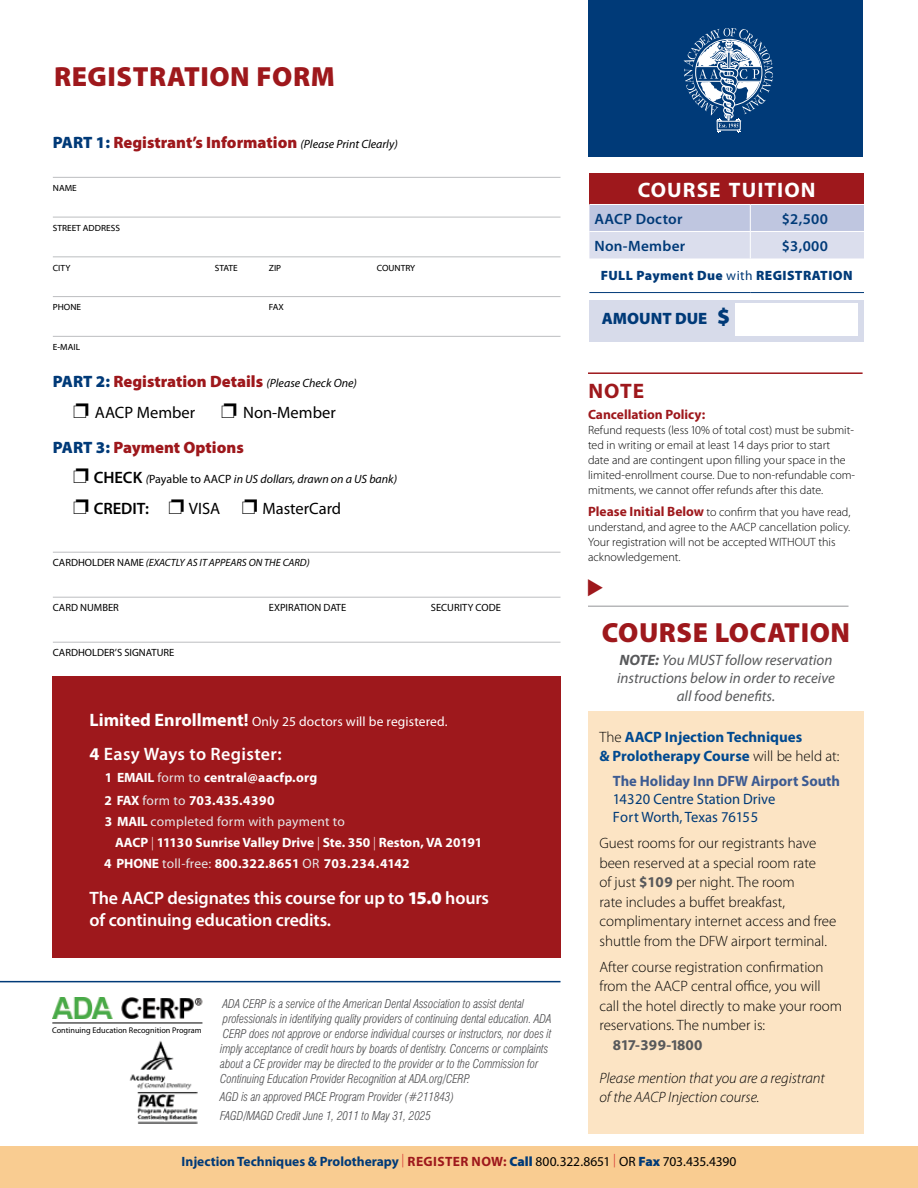
<style>
.page{position:relative;width:918px;height:1188px;background:#fff}
.page>*{position:absolute;margin:0;border:0;box-sizing:border-box;transform-origin:0 0}
.t1{font:900 27.75px "Myriad Pro";letter-spacing:.02em;color:#9e181c}
.t2{font:700 21px "Myriad Pro";letter-spacing:.05em;color:#fff}
.t3{font:700 21px "Myriad Pro";color:#9e181c}
.t4{font:600 18px/22.5px "Myriad Pro";letter-spacing:-.01em;color:#fff}
.t5{font:600 18px "Myriad Pro";letter-spacing:.02em;color:#fff}
.t6{font:900 16.5px/30.8px "Myriad Pro";color:#9e181c}
.t7{font:16.5px "Myriad Pro";color:#000}
.t8{font:900 16.5px "Myriad Pro";color:#003a78}
.t9{font:600 16.5px "Myriad Pro";color:#000}
.t10{font:300 15px/19.5px "Myriad Pro";color:#000}
.t11{font:italic 15px/18px "Myriad Pro";color:#58595b;text-align:center}
.t12{font:italic 300 15px/19.5px "Myriad Pro";color:#000}
.t13{font:700 15px/19.5px "Myriad Pro";color:#004990}
.t14{font:15px/18px "Myriad Pro";color:#003a78}
.t15{font:600 15px "Myriad Pro";letter-spacing:.02em;color:#003a78}
.t16{font:700 15px "Myriad Pro";color:#3d5b92}
.t17{font:700 15px "Myriad Pro";color:#58595b}
.t18{font:700 13.5px/22.5px "Myriad Pro";letter-spacing:.02em;color:#fff}
.t19{font:700 13.5px "Myriad Pro";color:#003a78}
.t20{font:700 13.5px "Myriad Pro";color:#fff}
.t21{font:13.5px "Myriad Pro";letter-spacing:.01em;color:#fff}
.t22{font:13.5px "Myriad Pro";letter-spacing:.02em;color:#e6e7e8}
.t23{font:900 13.5px "Myriad Pro";letter-spacing:.03em;color:#003a78}
.t24{font:700 13.5px "Myriad Pro";color:#9e181c}
.t25{font:italic 300 condensed 12px/15px "Swiss 721 BT";letter-spacing:-.01em;color:#4d4d4f}
.t26{font:300 12px/15px "Myriad Pro";color:#000}
.t27{font:italic 12px "Myriad Pro";color:#000}
.t28{font:10.5px "Myriad Pro";color:#000}
.t29{font:italic 10.5px "Myriad Pro";color:#000}
.t30{font:9px "Myriad Web Pro";color:#000}
.t31{font:8.25px "Myriad Pro";color:#000}
.s1{color:#003a78}
.s2{font-weight:400;font-style:italic;font-size:12px;color:#000}
.s3{font-weight:400;color:#000}
.s4{font-weight:600;font-style:normal;font-size:16.5px}
.s5{font-style:normal}
.s6{font-weight:700;font-size:18px}
.s7{font-weight:700}
.s8{font-weight:400;color:#e6e7e8}
.s9{font-weight:700;color:#fff}
.s10{font-weight:300}
.s11{font-weight:900}
.s12{font-weight:400}
.s13{font-size:22.5px}
.s14{font-weight:700;font-size:13.5px;color:#9e181c}
.s15{font-weight:300;color:#000}
.s16{font-weight:700;color:#58595b}
.s17{font-weight:300;color:#d2232a}
.s18{color:#9e181c}
</style>
<div class="page">
<div style="left:0;top:1147px;width:918px;height:41px;background:#f9cc91"></div>
<div style="left:590px;top:300px;width:274px;height:41px;background:#d7dbea"></div>
<hr style="left:588px;top:372px;width:275px;height:2px;background:#9e181c">
<hr style="left:53px;top:177px;width:508px;height:1px;background:#bcbec0">
<hr style="left:53px;top:217px;width:508px;height:1px;background:#bcbec0">
<hr style="left:53px;top:257px;width:508px;height:1px;background:#bcbec0">
<hr style="left:53px;top:296px;width:508px;height:1px;background:#bcbec0">
<hr style="left:53px;top:336px;width:508px;height:1px;background:#bcbec0">
<hr style="left:53px;top:552px;width:508px;height:1px;background:#bcbec0">
<hr style="left:53px;top:597px;width:508px;height:1px;background:#bcbec0">
<hr style="left:53px;top:642px;width:508px;height:1px;background:#bcbec0">
<hr style="left:588px;top:606px;width:261px;height:1px;background:#939598">
<div style="left:589px;top:173px;width:275px;height:31px;background:#9e181c"></div>
<svg style="left:589px;top:204px;width:275px;height:54px;background:#cfd3e7"></svg>
<hr style="left:589px;top:292px;width:161px;height:1px;background:#003a78">
<hr style="left:750px;top:292px;width:114px;height:1px;background:#003a78">
<div style="left:52px;top:676px;width:509px;height:282px;background:#9e181c"></div>
<hr style="left:0;top:981px;width:561px;height:1px;background:#003a78">
<div style="left:588px;top:0;width:275px;height:156px;background:#003a78"></div>
<svg style="left:684px;top:28px;width:89px;height:104px"></svg>
<div style="left:735px;top:304px;width:123px;height:32px;background:#fff"></div>
<img style="left:129px;top:1040px;width:69px;height:84px">
<img style="left:52px;top:997px;width:150px;height:21px">
<hr style="left:52px;top:1023px;width:150px;height:1px;background:#000">
<div style="left:588px;top:711px;width:276px;height:423px;background:#fce4c4"></div>
<h1 class="t1" style="left:54px;top:61px;width:282px">REGISTRATION FORM</h1>
<h3 class="t6" style="left:53px;top:128px;width:346px"><span class="s1">PART 1:</span> Registrant’s Information <span class="s2">(Please Print Clearly)</span></h3>
<p class="t30" style="left:53px;top:183px;width:25px">NAME</p>
<p class="t30" style="left:53px;top:223px;width:69px">STREET ADDRESS</p>
<p class="t30" style="left:53px;top:263px;width:19px">CITY</p>
<p class="t30" style="left:215px;top:263px;width:24px">STATE</p>
<p class="t30" style="left:269px;top:263px;width:14px">ZIP</p>
<p class="t30" style="left:377px;top:263px;width:40px">COUNTRY</p>
<p class="t30" style="left:53px;top:302px;width:30px">PHONE</p>
<p class="t30" style="left:269px;top:302px;width:16px">FAX</p>
<p class="t30" style="left:53px;top:342px;width:29px">E-MAIL</p>
<h3 class="t6" style="left:95px;top:366px;width:264px;text-indent:-42px"><span class="s1">PART 2:</span> Registration Details <span class="s2">(Please Check One)<br></span><span class="s3">AACP Member</span></h3>
<h3 class="t6" style="left:53px;top:395px;width:284px;line-height:35.1px;text-indent:190px"><span class="s3">Non-Member<br></span><span class="s1">PART 3:</span> Payment Options</h3>
<p class="t27" style="left:94px;top:472px;width:305px"><span class="s4">CHECK</span> (<span class="s5">Payable to AACP</span> in US dollars, drawn on a US bank)</p>
<h3 class="t9" style="left:94px;top:498px;width:57px">CREDIT:</h3>
<h3 class="t7" style="left:189px;top:498px;width:33px">VISA</h3>
<h3 class="t7" style="left:262px;top:498px;width:80px">MasterCard</h3>
<p class="t29" style="left:53px;top:556px;width:258px"><span class="s5">CARDHOLDER NAME</span> (EXACTLY AS IT APPEARS ON THE CARD)</p>
<p class="t28" style="left:53px;top:601px;width:68px">CARD NUMBER</p>
<p class="t28" style="left:269px;top:601px;width:79px">EXPIRATION DATE</p>
<p class="t28" style="left:431px;top:601px;width:72px">SECURITY CODE</p>
<p class="t28" style="left:53px;top:646px;width:123px">CARDHOLDER’S SIGNATURE</p>
<p class="t21" style="left:90px;top:713px;width:359px"><span class="s6">Limited Enrollment!</span> Only 25 doctors will be registered.</p>
<h3 class="t5" style="left:90px;top:742px;width:193px"><span class="s7">4</span> Easy Ways to Register:</h3>
<p class="t18" style="left:105px;top:766px;width:214px">1 EMAIL <span class="s8">form to</span> central@aacfp.org<br>2 FAX <span class="s8">form to</span> 703.435.4390</p>
<p class="t22" style="left:105px;top:813px;width:242px"><span class="s9">3 MAIL</span> completed form with payment to</p>
<p class="t20" style="left:115px;top:833px;width:369px">AACP <span class="s10">|</span> 11130 Sunrise Valley Drive <span class="s10">|</span> Ste. 350 <span class="s10">|</span> Reston, VA 20191</p>
<p class="t18" style="left:104px;top:851px;width:307px">4 PHONE <span class="s8">toll-free:</span> 800.322.8651 <span class="s8">OR</span> 703.234.4142</p>
<h3 class="t4" style="left:90px;top:886px;width:401px">The AACP designates this course for up to <span class="s11">15.0</span> hours of continuing education credits.</h3>
<p class="t31" style="left:52px;top:1025px;width:151px">Continuing Education Recognition Program</p>
<p class="t25" style="left:220px;top:996px;width:333px">ADA CERP is a service of the American Dental Association to assist dental professionals in identifying quality providers of continuing dental education. ADA CERP does not approve or endorse individual courses or instructors, nor does it imply acceptance of credit hours by boards of dentistry. Concerns or complaints about a CE provider may be directed to the provider or to the Commission for Continuing Education Provider Recognition at ADA.org/CERP.</p>
<p class="t25" style="left:220px;top:1088px;width:235px;line-height:18.3px">AGD is an approved PACE Program Provider (#211843)<br>FAGD/MAGD Credit June 1, 2011 to May 31, 2025</p>
<h2 class="t2" style="left:638px;top:176px;width:179px">COURSE TUITION</h2>
<p class="t15" style="left:594px;top:209px;width:90px">AACP Doctor</p>
<p class="t15" style="left:782px;top:209px;width:48px">$2,500</p>
<p class="t15" style="left:594px;top:236px;width:93px">Non-Member</p>
<p class="t15" style="left:782px;top:236px;width:48px">$3,000</p>
<p class="t23" style="left:601px;top:268px;width:254px">FULL Payment Due <span class="s12">with</span> REGISTRATION</p>
<h3 class="t8" style="left:602px;top:310px;width:130px">AMOUNT DUE <span class="s13">$</span></h3>
<h2 class="t3" style="left:588px;top:377px;width:57px">NOTE</h2>
<p class="t24" style="left:588px;top:406px;width:119px">Cancellation Policy:</p>
<p class="t26" style="left:588px;top:423px;width:269px">Refund requests (less 10% of total cost) must be submit&shy;ted in writing or email at least 14 days prior to start<br>date and are contingent upon filling your space in the limited-enrollment course. Due to non-refundable com&shy;mitments, we cannot offer refunds after this date.</p>
<p class="t26" style="left:588px;top:504px;width:264px"><span class="s14">Please Initial Below</span> to confirm that you have read, understand, and agree to the AACP cancellation policy.<br>Your registration will not be accepted WITHOUT this acknowledgement.</p>
<h1 class="t1" style="left:602px;top:616px;width:250px">COURSE LOCATION</h1>
<p class="t11" style="left:617px;top:651px;width:219px"><span class="s7">NOTE:</span> You MUST follow reservation instructions below in order to receive all food benefits.</p>
<p class="t13" style="left:599px;top:726px;width:242px"><span class="s15">The</span> AACP Injection Techniques<br>&amp; Prolotherapy Course <span class="s15">will be held at:</span></p>
<p class="t16" style="left:613px;top:771px;width:229px">The Holiday Inn DFW Airport South</p>
<p class="t14" style="left:613px;top:789px;width:164px">14320 Centre Station Drive<br>Fort Worth, Texas 76155</p>
<p class="t10" style="left:599px;top:833px;width:239px">Guest rooms for our registrants have been reserved at a special room rate<br>of just <span class="s16">$109</span> per night. The room<br>rate includes a buffet breakfast, complimentary internet access and free shuttle from the DFW airport terminal.</p>
<p class="t10" style="left:599px;top:957px;width:244px">After course registration confirmation from the AACP central office, you will call the hotel directly to make your room reservations. The number is:</p>
<p class="t17" style="left:613px;top:1035px;width:91px">817-399-1800</p>
<p class="t12" style="left:599px;top:1068px;width:227px">Please mention that you are a registrant of the AACP Injection course.</p>
<p class="t19" style="left:182px;top:1153px;width:556px">Injection Techniques &amp; Prolotherapy <span class="s17">|</span> <span class="s18">REGISTER NOW:</span> <span class="s11">Call</span> <span class="s3">800.322.8651</span> <span class="s17">|</span> <span class="s3">OR</span> <span class="s11">Fax</span> <span class="s3">703.435.4390</span></p>
</div>
